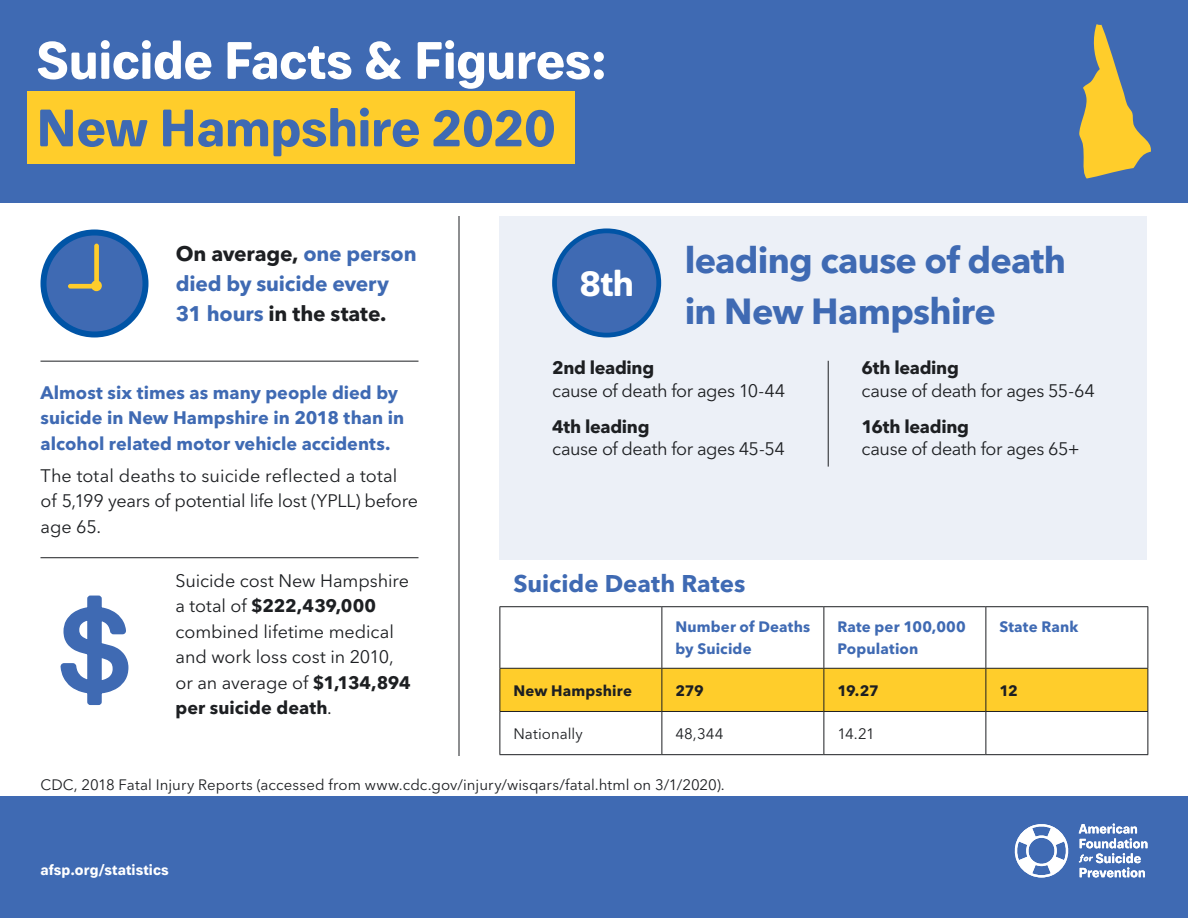
<style>
.page{position:relative;width:1188px;height:918px;background:#fff}
.page>*{position:absolute;margin:0;border:0;box-sizing:border-box;transform-origin:0 0}
.t1{font:700 52.5px "Paul Grotesk Soft";letter-spacing:-.005em;color:#fff}
.t2{font:700 52.5px "Paul Grotesk Soft";letter-spacing:-.01em;color:#3f6ab3}
.t3{font:700 36px/51px "Avenir Next LT Pro";letter-spacing:-.02em;color:#3f6ab3}
.t4{font:700 36px "Paul Grotesk Soft";color:#fff}
.t5{font:700 24px "Avenir Next LT Pro";color:#3f6ab3}
.t6{font:700 21px/30px "Avenir Next LT Pro";letter-spacing:-.01em;color:#3f6ab3}
.t7{font:18px/25.5px "Avenir Next LT Pro";letter-spacing:-.01em;color:#1d1f22}
.t8{font:700 18px/25.5px "Avenir Next LT Pro";letter-spacing:.005em;color:#3f6ab3}
.t9{font:700 18px "Avenir Next LT Pro";letter-spacing:-.015em;color:#1d1f22}
.t10{font:15px "Avenir Next LT Pro";letter-spacing:.005em;color:#1d1f22}
.t11{font:700 15px/22.5px "Avenir Next LT Pro";letter-spacing:.01em;color:#3f6ab3}
.t12{font:700 15px "Avenir Next LT Pro";letter-spacing:.01em;color:#1d1f22}
.t13{font:700 15px "Paul Grotesk Soft";letter-spacing:.005em;color:#fff}
.s1{color:#1d1f22}
.s2{font-weight:700}
</style>
<div class="page">
<div style="left:0;top:796px;width:1188px;height:122px;background:#3f6ab3"></div>
<svg style="left:1079px;top:823px;width:69px;height:54px"></svg>
<svg style="left:1014px;top:824px;width:55px;height:54px"></svg>
<div style="left:0;top:0;width:1188px;height:202px;background:#3f6ab3"></div>
<div style="left:27px;top:92px;width:548px;height:72px;background:#ffcd2b"></div>
<div style="left:501px;top:669px;width:647px;height:42px;background:#ffcd2b"></div>
<hr style="left:662px;top:607px;width:1px;height:61px;background:#1d1f22">
<hr style="left:824px;top:607px;width:1px;height:61px;background:#1d1f22">
<hr style="left:986px;top:607px;width:1px;height:61px;background:#1d1f22">
<hr style="left:500px;top:669px;width:1px;height:42px;background:#1d1f22">
<hr style="left:662px;top:669px;width:1px;height:42px;background:#1d1f22">
<hr style="left:824px;top:669px;width:1px;height:42px;background:#1d1f22">
<hr style="left:986px;top:669px;width:1px;height:42px;background:#1d1f22">
<hr style="left:1148px;top:669px;width:1px;height:42px;background:#1d1f22">
<hr style="left:500px;top:711px;width:162px;height:1px;background:#1d1f22">
<hr style="left:500px;top:712px;width:1px;height:42px;background:#1d1f22">
<hr style="left:662px;top:711px;width:162px;height:1px;background:#1d1f22">
<hr style="left:662px;top:712px;width:1px;height:42px;background:#1d1f22">
<hr style="left:824px;top:711px;width:162px;height:1px;background:#1d1f22">
<hr style="left:824px;top:712px;width:1px;height:42px;background:#1d1f22">
<hr style="left:986px;top:711px;width:162px;height:1px;background:#1d1f22">
<hr style="left:986px;top:712px;width:1px;height:42px;background:#1d1f22">
<hr style="left:1148px;top:712px;width:1px;height:42px;background:#1d1f22">
<hr style="left:500px;top:754px;width:162px;height:1px;background:#1d1f22">
<hr style="left:662px;top:754px;width:162px;height:1px;background:#1d1f22">
<hr style="left:824px;top:754px;width:162px;height:1px;background:#1d1f22">
<hr style="left:986px;top:754px;width:162px;height:1px;background:#1d1f22">
<hr style="left:500px;top:606px;width:162px;height:1px;background:#1d1f22">
<hr style="left:500px;top:607px;width:1px;height:61px;background:#1d1f22">
<hr style="left:662px;top:606px;width:162px;height:1px;background:#1d1f22">
<hr style="left:824px;top:606px;width:162px;height:1px;background:#1d1f22">
<hr style="left:986px;top:606px;width:162px;height:1px;background:#1d1f22">
<hr style="left:1148px;top:607px;width:1px;height:61px;background:#1d1f22">
<hr style="left:500px;top:668px;width:162px;height:1px;background:#1d1f22">
<hr style="left:662px;top:668px;width:162px;height:1px;background:#1d1f22">
<hr style="left:824px;top:668px;width:162px;height:1px;background:#1d1f22">
<hr style="left:986px;top:668px;width:162px;height:1px;background:#1d1f22">
<div style="left:44px;top:232px;width:102px;height:102px;background:#3f6ab3;border-radius:50%"></div>
<div style="left:40px;top:230px;width:108px;height:108px;border:6px solid #0054a6;border-radius:50%"></div>
<svg style="left:68px;top:244px;width:34px;height:47px"></svg>
<hr style="left:40px;top:361px;width:378px;height:1px;background:#1d1f22">
<hr style="left:40px;top:557px;width:378px;height:1px;background:#1d1f22">
<svg style="left:60px;top:595px;width:69px;height:110px"></svg>
<hr style="left:459px;top:216px;width:1px;height:540px;background:#1d1f22">
<div style="left:500px;top:216px;width:648px;height:343px;background:#ecf0f7"></div>
<div style="left:555px;top:231px;width:104px;height:104px;background:#3f6ab3;border-radius:50%"></div>
<div style="left:552px;top:228px;width:109px;height:110px;border:5px solid #0054a6;border-radius:50%"></div>
<svg style="left:1079px;top:24px;width:72px;height:155px"></svg>
<hr style="left:828px;top:361px;width:1px;height:106px;background:#1d1f22">
<h1 class="t1" style="left:36px;top:29px;width:572px">Suicide Facts &amp; Figures:</h1>
<h1 class="t2" style="left:36px;top:97px;width:521px">New Hampshire 2020</h1>
<p class="t6" style="left:176px;top:239px;width:242px"><span class="s1">On average,</span> one person died by suicide every<br>31 hours <span class="s1">in the state.</span></p>
<h2 class="t4" style="left:580px;top:262px;width:56px">8th</h2>
<h2 class="t3" style="left:685px;top:234px;width:383px">leading cause of death in New Hampshire</h2>
<p class="t8" style="left:40px;top:380px;width:365px">Almost six times as many people died by suicide in New Hampshire in 2018 than in alcohol related motor vehicle accidents.</p>
<p class="t7" style="left:40px;top:463px;width:379px">The total deaths to suicide reflected a total of 5,199 years of potential life lost (YPLL) before age 65.</p>
<p class="t7" style="left:176px;top:568px;width:237px">Suicide cost New Hampshire a total of <span class="s2">$222,439,000 </span>combined lifetime medical and work loss cost in 2010, or an average of <span class="s2">$1,134,894 per suicide death</span>.</p>
<p class="t9" style="left:552px;top:357px;width:104px">2nd leading</p>
<p class="t7" style="left:552px;top:378px;width:235px">cause of death for ages 10-44</p>
<p class="t9" style="left:552px;top:416px;width:99px">4th leading</p>
<p class="t7" style="left:552px;top:436px;width:234px">cause of death for ages 45-54</p>
<p class="t9" style="left:862px;top:357px;width:99px">6th leading</p>
<p class="t7" style="left:862px;top:378px;width:235px">cause of death for ages 55-64</p>
<p class="t9" style="left:862px;top:416px;width:109px">16th leading</p>
<p class="t7" style="left:862px;top:436px;width:220px">cause of death for ages 65+</p>
<h3 class="t5" style="left:513px;top:569px;width:234px">Suicide Death Rates</h3>
<p class="t11" style="left:675px;top:615px;width:136px">Number of Deaths by Suicide</p>
<p class="t11" style="left:837px;top:615px;width:130px">Rate per 100,000<br>Population</p>
<p class="t11" style="left:999px;top:615px;width:81px">State Rank</p>
<p class="t12" style="left:513px;top:681px;width:120px">New Hampshire</p>
<p class="t12" style="left:675px;top:681px;width:30px">279</p>
<p class="t12" style="left:837px;top:681px;width:43px">19.27</p>
<p class="t12" style="left:999px;top:681px;width:20px">12</p>
<p class="t10" style="left:513px;top:725px;width:71px">Nationally</p>
<p class="t10" style="left:675px;top:725px;width:50px">48,344</p>
<p class="t10" style="left:837px;top:725px;width:39px">14.21</p>
<p class="t10" style="left:40px;top:776px;width:686px">CDC, 2018 Fatal Injury Reports (accessed from www.cdc.gov/injury/wisqars/fatal.html on 3/1/2020).</p>
<p class="t13" style="left:40px;top:861px;width:130px">afsp.org/statistics</p>
</div>
